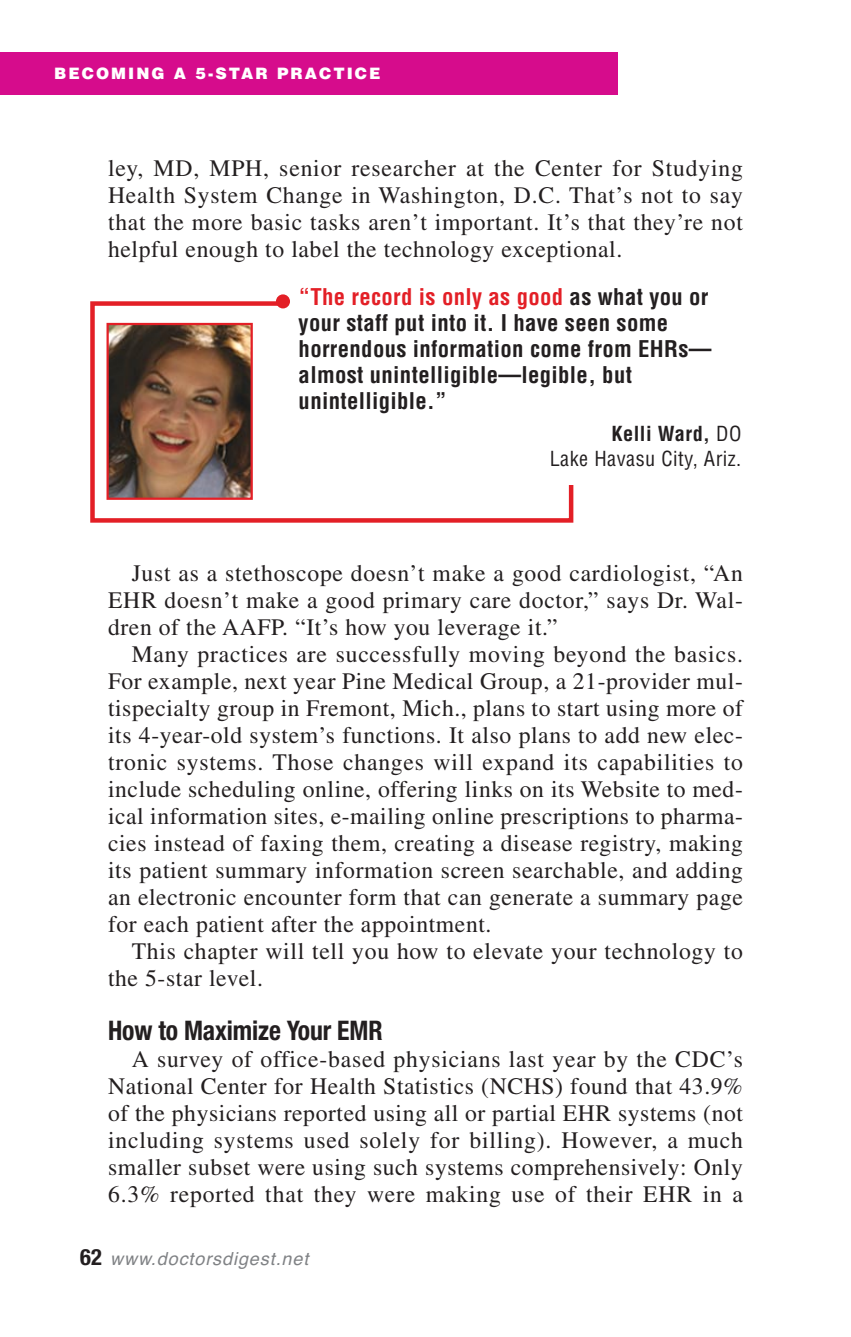
<style>
.page{position:relative;width:851px;height:1337px;background:#fff}
.page>*{position:absolute;margin:0;border:0;box-sizing:border-box;transform-origin:0 0}
.t1{font:700 condensed 27px "Helvetica Neue LT Std";letter-spacing:-.005em;color:#231f20;scale:.95 1}
.t2{font:23.62px/27px "Times";letter-spacing:.025em;color:#231f20;text-align:justify}
.t3{font:700 condensed 22.5px/26.1px "Helvetica";letter-spacing:.015em;color:#231f20}
.t4{font:condensed 20.25px/24.8px "Helvetica";letter-spacing:.025em;color:#231f20;text-align:right}
.t5{font:italic 18px "Helvetica";letter-spacing:.05em;color:#808285}
.t6{font:900 15.75px "Helvetica LT Std";letter-spacing:.13em;color:#fff}
.s1{color:#e31f26}
.s2{font-weight:700}
.s3{font-family:"Helvetica Neue LT Std";font-weight:700;font-style:normal;font-stretch:condensed;font-size:22.5px;color:#231f20}
</style>
<div class="page">
<div style="left:0;top:52px;width:618px;height:42px;background:#d60c8c"></div>
<div style="left:90px;top:301px;width:483px;height:221px;border:4px solid #e31f26"></div>
<div style="left:284px;top:289px;width:472px;height:196px;background:#fff"></div>
<img style="left:109px;top:326px;width:141px;height:171px">
<div style="left:106px;top:323px;width:147px;height:177px;border:2px solid #e31f26"></div>
<div style="left:276px;top:294px;width:14px;height:14px;background:#e31f26;border-radius:50%"></div>
<p class="t6" style="left:54px;top:64px;width:328px">BECOMING A 5-STAR PRACTICE</p>
<p class="t2" style="left:108px;top:156px;width:636px">ley, MD, MPH, senior researcher at the Center for Studying Health System Change in Washington, D.C. That’s not to say that the more basic tasks aren’t important. It’s that they’re not helpful enough to label the technology exceptional.</p>
<p class="t3" style="left:298px;top:286px;width:414px"><span class="s1">“The record is only as good</span> as what you or your staff put into it. I have seen some horrendous information come from EHRs— almost unintelligible—legible, but unintelligible.”</p>
<p class="t4" style="left:549px;top:423px;width:193px"><span class="s2">Kelli Ward,</span> DO<br>Lake Havasu City, Ariz.</p>
<p class="t2" style="left:108px;top:561px;width:636px;text-indent:24px">Just as a stethoscope doesn’t make a good cardiologist, “An EHR doesn’t make a good primary care doctor,” says Dr. Wal&shy;dren of the AAFP. “It’s how you leverage it.”</p>
<p class="t2" style="left:108px;top:642px;width:636px;text-indent:24px">Many practices are successfully moving beyond the basics.<br>For example, next year Pine Medical Group, a 21-provider mul&shy;tispecialty group in Fremont, Mich., plans to start using more of its 4-year-old system’s functions. It also plans to add new elec&shy;tronic systems. Those changes will expand its capabilities to include scheduling online, offering links on its Website to med&shy;ical information sites, e-mailing online prescriptions to pharma&shy;cies instead of faxing them, creating a disease registry, making its patient summary information screen searchable, and adding an electronic encounter form that can generate a summary page for each patient after the appointment.</p>
<p class="t2" style="left:108px;top:939px;width:636px;text-indent:24px">This chapter will tell you how to elevate your technology to the 5-star level.</p>
<p class="t1" style="left:108px;top:1020px;width:290px">How to Maximize Your EMR</p>
<p class="t2" style="left:108px;top:1047px;width:636px;text-indent:24px">A survey of office-based physicians last year by the CDC’s National Center for Health Statistics (NCHS) found that 43.9% of the physicians reported using all or partial EHR systems (not including systems used solely for billing). However, a much smaller subset were using such systems comprehensively: Only 6.3% reported that they were making use of their EHR in a</p>
<p class="t5" style="left:80px;top:1252px;width:229px"><span class="s3">62</span> www.doctorsdigest.net</p>
</div>
